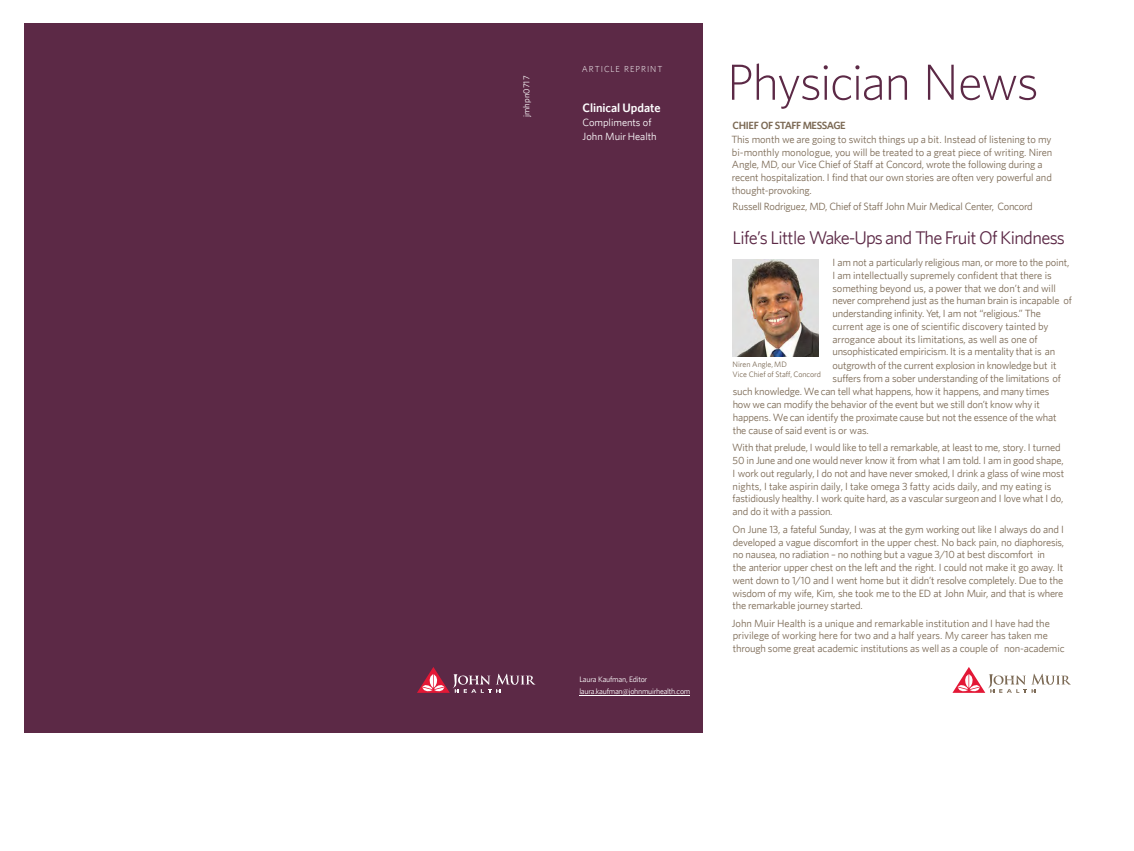
<style>
.page{position:relative;width:1134px;height:851px;background:#fff}
.page>*{position:absolute;margin:0;border:0;box-sizing:border-box;transform-origin:0 0}
.t1{font:300 50.75px "Whitney";letter-spacing:-.03em;color:#5c2946}
.t2{font:18.38px "Whitney";letter-spacing:-.035em;color:#5c2946}
.t3{font:600 12.25px "Whitney";letter-spacing:-.005em;color:#fff}
.t4{font:10.5px/12.7px "Whitney";letter-spacing:-.02em;color:#7c6a55}
.t5{font:10.5px/13.3px "Whitney";color:#fff}
.t6{font:600 10.5px "Whitney";letter-spacing:-.04em;color:#7c6a55}
.t7{font:300 8.75px "Whitney";letter-spacing:.105em;color:#fff}
.t8{font:8.75px "Whitney";letter-spacing:.01em;color:#fff}
.t9{font:7.88px/12.2px "Whitney";letter-spacing:-.03em;color:#fff}
.t10{font:7.88px "Whitney";letter-spacing:-.005em;color:#7c6a55}
</style>
<div class="page">
<div style="left:24px;top:24px;width:678px;height:708px;background:#5c2946"></div>
<svg style="left:952px;top:667px;width:119px;height:26px"></svg>
<hr style="left:579px;top:695px;width:111px;height:1px;background:#fff">
<svg style="left:417px;top:667px;width:119px;height:26px"></svg>
<img style="left:733px;top:259px;width:85px;height:97px">
<p class="t8" style="left:521px;top:117px;width:43px;rotate:-90deg">jmhpn0717</p>
<p class="t7" style="left:582px;top:64px;width:82px">ARTICLE REPRINT</p>
<p class="t3" style="left:583px;top:101px;width:80px">Clinical Update</p>
<p class="t5" style="left:583px;top:116px;width:76px">Compliments of<br>John MuirHealth</p>
<p class="t9" style="left:579px;top:672px;width:112px">Laura Kaufman, Editor laura.kaufman@johnmuirhealth.com</p>
<h1 class="t1" style="left:727px;top:53px;width:313px">Physician News</h1>
<p class="t6" style="left:733px;top:119px;width:115px">CHIEF OF STAFF MESSAGE</p>
<p class="t4" style="left:731px;top:133px;width:323px">This month we are going to switch things up a bit. Instead of listening to my bi-monthly monologue, you will be treated to a great piece of writing. Niren Angle, MD, our Vice Chief of Staff at Concord, wrote the following during a recent hospitalization. I find that our own stories are often very powerful and thought-provoking.</p>
<p class="t4" style="left:733px;top:200px;width:302px">Russell Rodriguez, MD, Chief of Staff John Muir Medical Center, Concord</p>
<p class="t2" style="left:733px;top:227px;width:334px">Life’s Little Wake-Ups and The Fruit Of Kindness</p>
<p class="t4" style="left:832px;top:256px;width:241px">I am not a particularly religious man, or more to the point, I am intellectually supremely confident that there is something beyond us, a power that we don’t and will never comprehend just as the human brain is incapable of understanding infinity. Yet, I am not “religious.” The current age is one of scientific discovery tainted by arrogance about its limitations, as well as one of unsophisticated empiricism. It is a mentality that is an</p>
<p class="t10" style="left:733px;top:359px;width:56px">Niren Angle,MD</p>
<p class="t10" style="left:733px;top:370px;width:90px">Vice Chief of Staff,Concord</p>
<p class="t4" style="left:833px;top:358px;width:226px">outgrowth of the current explosion in knowledge but it</p>
<p class="t4" style="left:833px;top:371px;width:230px">suffers from a sober understanding of the limitations of</p>
<p class="t4" style="left:733px;top:384px;width:325px;line-height:13.1px">such knowledge. We can tell what happens, how it happens, and many times how we can modify the behavior of the event but we still don’t know why it happens. We can identify the proximate cause but not the essence of the what the cause of said event is or was.</p>
<p class="t4" style="left:732px;top:441px;width:334px">With that prelude, I would like to tell a remarkable, at least to me, story. I turned 50 in June and one would never know it from what I am told. I am in good shape, I work out regularly, I do not and have never smoked, I drink a glass of wine most nights, I take aspirin daily, I take omega 3 fatty acids daily, and my eating is fastidiously healthy. I work quite hard, as a vascular surgeon and I love what I do, and do it with a passion.</p>
<p class="t4" style="left:733px;top:522px;width:333px;text-align:justify">On June 13, a fateful Sunday, I was at the gym working out like I always do and I developed a vague discomfort in the upper chest. No back pain, no diaphoresis, no nausea, no radiation – no nothing but a vague 3/10 at best discomfort in</p>
<p class="t4" style="left:733px;top:561px;width:332px;text-align:justify">the anterior upper chest on the left and the right. I could not make it go away. It went down to 1/10 and I went home but it didn’t resolve completely. Due to the wisdom of my wife, Kim, she took me to the ED at John Muir, and that is where the remarkable journey started.</p>
<p class="t4" style="left:732px;top:616px;width:334px">John Muir Health is a unique and remarkable institution and I have had the privilege of working here for two and a half years. My career has taken me through some great academic institutions as well as a couple of non-academic</p>
</div>
